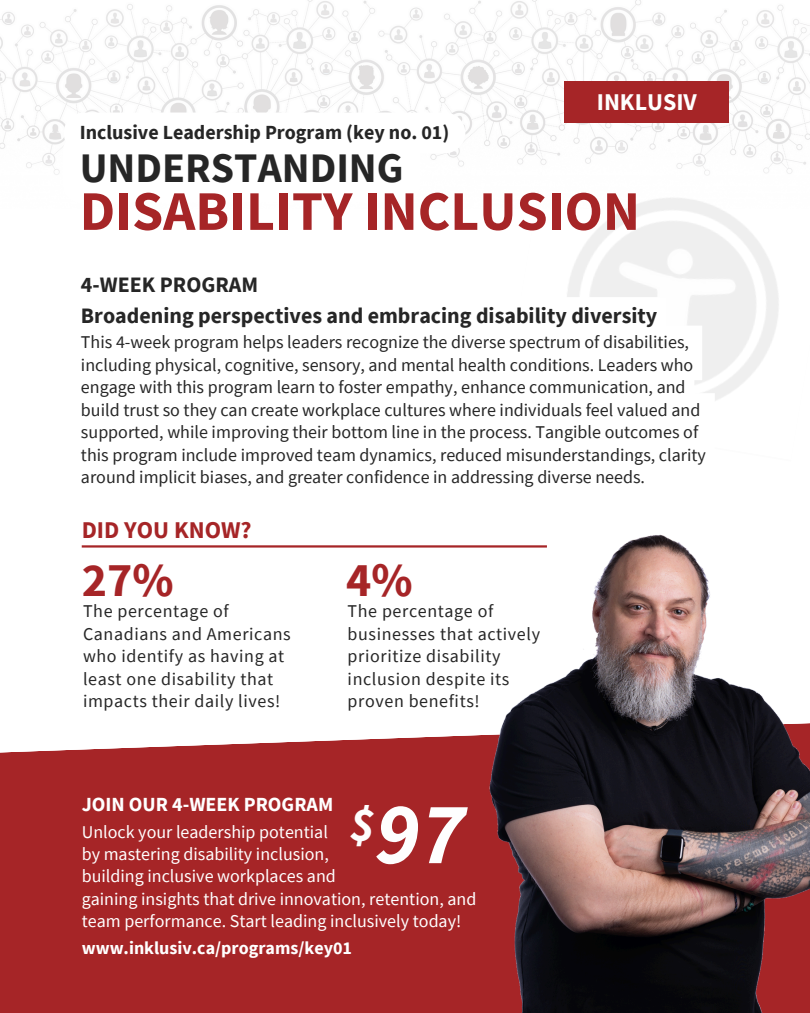
<style>
.page{position:relative;width:810px;height:1013px;background:#fff}
.page>*{position:absolute;margin:0;border:0;box-sizing:border-box;transform-origin:0 0}
.t1{font:italic 700 88px "Source Sans Pro";color:#fefefe}
.t2{font:700 56px "Source Sans Pro";color:#a62527}
.t3{font:700 48px "Source Sans Pro";color:#a62527}
.t4{font:700 42px "Source Sans Pro";color:#262626}
.t5{font:700 24px "Source Sans Pro";color:#a62527}
.t6{font:700 24px "Source Sans Pro";color:#fff}
.t7{font:700 22px/30.8px "Source Sans Pro";color:#262626}
.t8{font:700 20px "Source Sans Pro";color:#262626}
.t9{font:700 20px "Source Sans Pro";color:#fff}
.t10{font:18px/22.5px "Source Sans Pro";color:#262626}
.t11{font:18px/22.5px "Source Sans Pro";letter-spacing:.035em;color:#262626}
.t12{font:18px/22.3px "Source Sans Pro";color:#fff}
.t13{font:700 18px "Source Sans Pro";color:#fff}
</style>
<div class="page">
<div style="left:0;top:738px;width:408px;height:274px;background:#a62527"></div>
<img style="left:0;top:0;width:810px;height:175px">
<div style="left:565px;top:81px;width:164px;height:42px;background:#a62527"></div>
<svg style="left:63px;top:112px;width:402px;height:63px"></svg>
<img style="left:501px;top:123px;width:309px;height:278px">
<svg style="left:501px;top:266px;width:214px;height:135px"></svg>
<hr style="left:82px;top:545px;width:465px;height:2px;background:#a62527">
<img style="left:408px;top:534px;width:402px;height:478px">
<p class="t6" style="left:597px;top:87px;width:102px">INKLUSIV</p>
<p class="t8" style="left:80px;top:120px;width:371px">Inclusive Leadership Program (key no. 01)</p>
<h1 class="t4" style="left:80px;top:141px;width:326px">UNDERSTANDING</h1>
<h1 class="t2" style="left:80px;top:175px;width:562px">DISABILITY INCLUSION</h1>
<h2 class="t7" style="left:81px;top:268px;width:578px">4-WEEK PROGRAM<br>Broadening perspectives and embracing disability diversity</h2>
<p class="t10" style="left:81px;top:330px;width:627px">This 4-week program helps leaders recognize the diverse spectrum of disabilities, including physical, cognitive, sensory, and mental health conditions. Leaders who engage with this program learn to foster empathy, enhance communication, and build trust so they can create workplace cultures where individuals feel valued and supported, while improving their bottom line in the process. Tangible outcomes of this program include improved team dynamics, reduced misunderstandings, clarity around implicit biases, and greater confidence in addressing diverse needs.</p>
<h3 class="t5" style="left:82px;top:514px;width:171px">DID YOU KNOW?</h3>
<p class="t3" style="left:82px;top:548px;width:93px">27%</p>
<p class="t11" style="left:83px;top:599px;width:209px">The percentage of<br>Canadians and Americans who identify as having at least one disability that impacts their daily lives!</p>
<p class="t3" style="left:346px;top:548px;width:68px">4%</p>
<p class="t11" style="left:348px;top:599px;width:194px">The percentage of businesses that actively prioritize disability inclusion despite its proven benefits!</p>
<h3 class="t9" style="left:82px;top:791px;width:253px">JOIN OUR 4-WEEK PROGRAM</h3>
<p class="t1" style="left:350px;top:776px;width:116px"><sup>$</sup>97</p>
<p class="t12" style="left:82px;top:820px;width:396px">Unlock your leadership potential<br>by mastering disability inclusion,<br>building inclusive workplaces and<br>gaining insights that drive innovation, retention, and team performance. Start leading inclusively today!</p>
<p class="t13" style="left:82px;top:936px;width:272px">www.inklusiv.ca/programs/key01</p>
</div>
